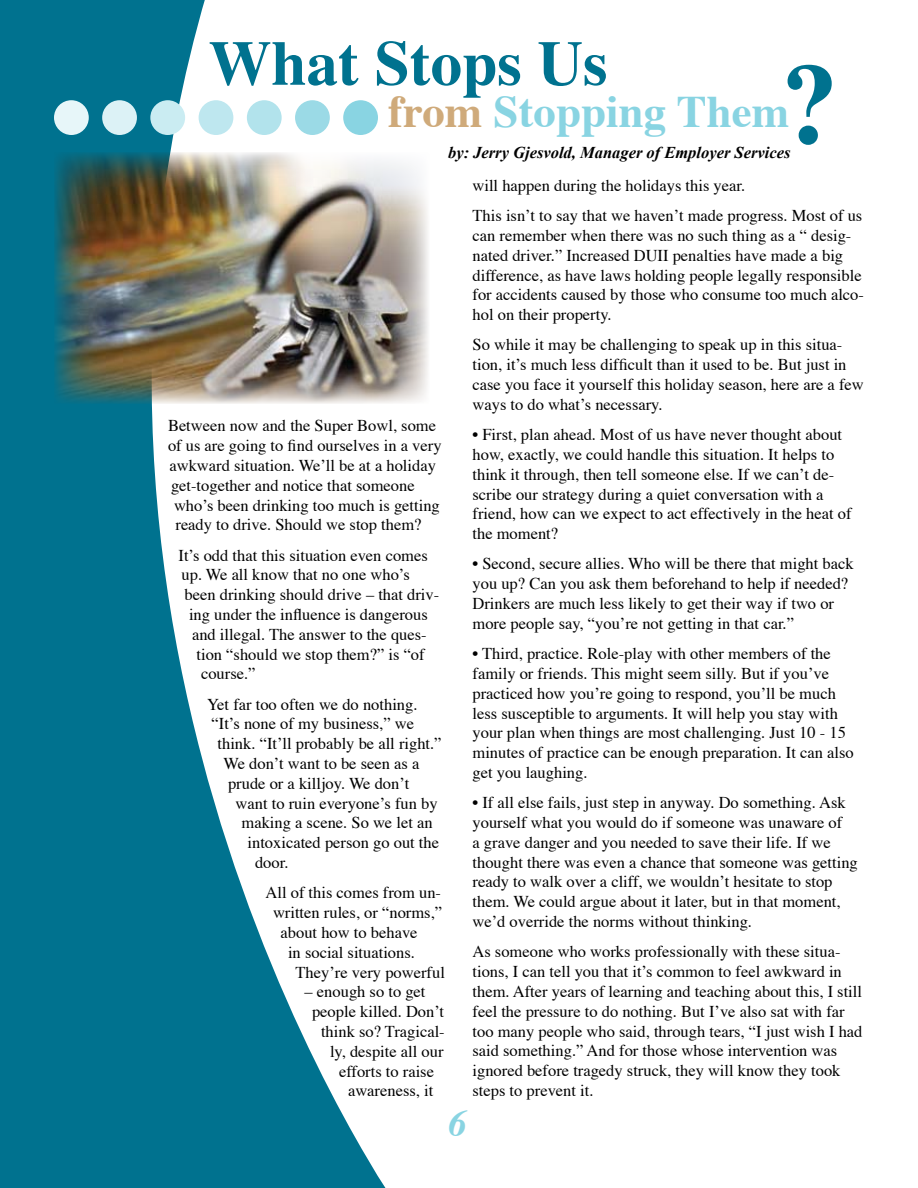
<style>
.page{position:relative;width:918px;height:1188px;background:#fff}
.page>*{position:absolute;margin:0;border:0;box-sizing:border-box;transform-origin:0 0}
.t1{font:700 114px "Times";color:#00728f}
.t2{font:700 63px "Times";color:#00728f}
.t3{font:700 45px "Times";color:#89d4e2}
.t4{font:italic 700 37.5px "Times";color:#89d4e2}
.t5{font:16.5px/19.8px "Times";color:#000}
.t6{font:italic 700 16.5px "Times New Roman";color:#000}
.s1{color:#cfaa7a}
</style>
<div class="page">
<svg style="left:0;top:0;width:386px;height:1188px;fill:#00728f"></svg>
<div style="left:343px;top:100px;width:35px;height:35px;background:#89d4e2;border-radius:50%"></div>
<div style="left:295px;top:100px;width:35px;height:35px;background:#9bdae6;border-radius:50%"></div>
<div style="left:247px;top:100px;width:35px;height:35px;background:#b2e3ec;border-radius:50%"></div>
<div style="left:199px;top:100px;width:34px;height:35px;background:#bee7ef;border-radius:50%"></div>
<div style="left:150px;top:100px;width:35px;height:35px;background:#caecf2;border-radius:50%"></div>
<div style="left:102px;top:100px;width:35px;height:35px;background:#dcf2f6;border-radius:50%"></div>
<div style="left:54px;top:100px;width:35px;height:35px;background:#e7f6f9;border-radius:50%"></div>
<img style="left:54px;top:152px;width:374px;height:252px">
<h2 class="t2" style="left:208px;top:3px;width:401px">What Stops Us</h2>
<h1 class="t1" style="left:782px;top:-4px;width:58px">?</h1>
<h3 class="t3" style="left:388px;top:68px;width:402px"><span class="s1">from</span> Stopping Them</h3>
<p class="t6" style="left:448px;top:143px;width:344px">by: Jerry Gjesvold, Manager of Employer Services</p>
<p class="t5" style="left:168px;top:414px;width:270px">Between now and the Super Bowl, some</p>
<p class="t5" style="left:168px;top:434px;width:275px">of us are going to find ourselves in a very</p>
<p class="t5" style="left:170px;top:454px;width:268px">awkward situation. We’ll be at a holiday</p>
<p class="t5" style="left:171px;top:474px;width:245px">get-together and notice that someone</p>
<p class="t5" style="left:174px;top:494px;width:267px">who’s been drinking too much is getting</p>
<p class="t5" style="left:176px;top:513px;width:248px">ready to drive. Should we stop them?</p>
<p class="t5" style="left:179px;top:544px;width:251px">It’s odd that this situation even comes</p>
<p class="t5" style="left:182px;top:564px;width:230px">up. We all know that no one who’s</p>
<p class="t5" style="left:185px;top:583px;width:256px">been drinking should drive – that driv-</p>
<p class="t5" style="left:189px;top:603px;width:240px">ing under the influence is dangerous</p>
<p class="t5" style="left:192px;top:623px;width:236px">and illegal. The answer to the ques-</p>
<p class="t5" style="left:197px;top:643px;width:230px">tion “should we stop them?” is “of</p>
<p class="t5" style="left:201px;top:663px;width:56px">course.”</p>
<p class="t5" style="left:207px;top:693px;width:212px">Yet far too often we do nothing.</p>
<p class="t5" style="left:212px;top:713px;width:204px">“It’s none of my business,” we</p>
<p class="t5" style="left:218px;top:732px;width:226px">think. “It’ll probably be all right.”</p>
<p class="t5" style="left:224px;top:752px;width:197px">We don’t want to be seen as a</p>
<p class="t5" style="left:228px;top:772px;width:183px">prude or a killjoy. We don’t</p>
<p class="t5" style="left:236px;top:792px;width:204px">want to ruin everyone’s fun by</p>
<p class="t5" style="left:242px;top:812px;width:193px">making a scene. So we let an</p>
<p class="t5" style="left:248px;top:831px;width:193px">intoxicated person go out the</p>
<p class="t5" style="left:255px;top:851px;width:35px">door.</p>
<p class="t5" style="left:266px;top:882px;width:177px">All of this comes from un-</p>
<p class="t5" style="left:273px;top:901px;width:171px">written rules, or “norms,”</p>
<p class="t5" style="left:281px;top:921px;width:139px">about how to behave</p>
<p class="t5" style="left:288px;top:941px;width:128px">in social situations.</p>
<p class="t5" style="left:296px;top:961px;width:151px">They’re very powerful</p>
<p class="t5" style="left:305px;top:981px;width:122px">– enough so to get</p>
<p class="t5" style="left:312px;top:1000px;width:134px">people killed. Don’t</p>
<p class="t5" style="left:321px;top:1020px;width:125px">think so? Tragical-</p>
<p class="t5" style="left:330px;top:1040px;width:115px">ly, despite all our</p>
<p class="t5" style="left:339px;top:1060px;width:97px">efforts to raise</p>
<p class="t5" style="left:348px;top:1080px;width:87px">awareness, it</p>
<p class="t5" style="left:473px;top:169px;width:391px;line-height:30.3px">will happen during the holidays this year.<br>This isn’t to say that we haven’t made progress. Most of us</p>
<p class="t5" style="left:473px;top:224px;width:393px">can remember when there was no such thing as a “ desig&shy;nated driver.” Increased DUII penalties have made a big difference, as have laws holding people legally responsible for accidents caused by those who consume too much alco&shy;hol on their property.</p>
<p class="t5" style="left:473px;top:334px;width:393px">So while it may be challenging to speak up in this situa&shy;tion, it’s much less difficult than it used to be. But just in case you face it yourself this holiday season, here are a few ways to do what’s necessary.</p>
<p class="t5" style="left:473px;top:423px;width:381px">• First, plan ahead. Most of us have never thought about how, exactly, we could handle this situation. It helps to think it through, then tell someone else. If we can’t de&shy;scribe our strategy during a quiet conversation with a friend, how can we expect to act effectively in the heat of the moment?</p>
<p class="t5" style="left:473px;top:553px;width:383px">• Second, secure allies. Who will be there that might back you up? Can you ask them beforehand to help if needed?<br>Drinkers are much less likely to get their way if two or more people say, “you’re not getting in that car.”</p>
<p class="t5" style="left:473px;top:642px;width:383px">• Third, practice. Role-play with other members of the family or friends. This might seem silly. But if you’ve practiced how you’re going to respond, you’ll be much less susceptible to arguments. It will help you stay with your plan when things are most challenging. Just 10 - 15 minutes of practice can be enough preparation. It can also get you laughing.</p>
<p class="t5" style="left:473px;top:791px;width:387px">• If all else fails, just step in anyway. Do something. Ask yourself what you would do if someone was unaware of<br>a grave danger and you needed to save their life. If we thought there was even a chance that someone was getting ready to walk over a cliff, we wouldn’t hesitate to stop them. We could argue about it later, but in that moment, we’d override the norms without thinking.</p>
<p class="t5" style="left:473px;top:940px;width:391px">As someone who works professionally with these situa&shy;tions, I can tell you that it’s common to feel awkward in them. After years of learning and teaching about this, I still feel the pressure to do nothing. But I’ve also sat with far too many people who said, through tears, “I just wish I had said something.” And for those whose intervention was ignored before tragedy struck, they will know they took steps to prevent it.</p>
<h3 class="t4" style="left:448px;top:1088px;width:20px">6</h3>
</div>
